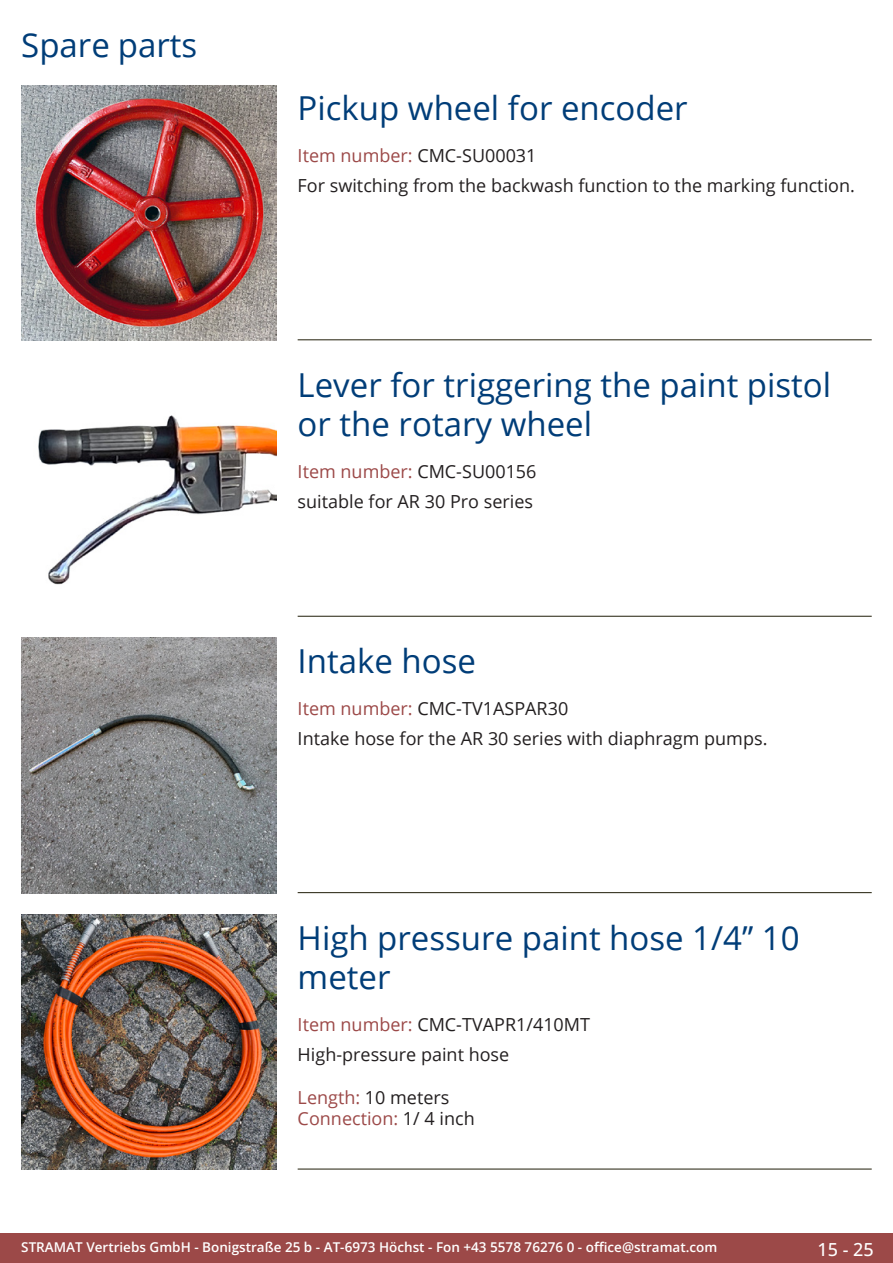
<style>
.page{position:relative;width:893px;height:1263px;background:#fff}
.page>*{position:absolute;margin:0;border:0;box-sizing:border-box;transform-origin:0 0}
.Produkttitel{font:33px/39.6px "Open Sans";color:#003d78}
.RastTitel{font:33px "Open Sans";color:#003d78}
.Beschreibung_Text{font:18px "Open Sans";color:#231f20}
.TechDaten_Überschrif{font:18px "Open Sans";color:#231f20}
.TechDaten_Überschrif-2{font:18px "Open Sans";color:#9c4948}
.Beschreibung_Text-2{font:18px/21.6px "Open Sans";color:#9c4948}
.t1{font:500 18px "Open Sans";color:#fff}
.t2{font:600 13.5px "Open Sans";color:#fff}
.s1{color:#231f20}
.s2{color:#9c4948}
</style>
<div class="page">
<div style="left:0;top:1233px;width:893px;height:30px;background:#9c4948"></div>
<hr style="left:298px;top:340px;width:574px;height:1px;background:#201d08">
<hr style="left:298px;top:616px;width:574px;height:1px;background:#201d08">
<hr style="left:298px;top:892px;width:574px;height:1px;background:#201d08">
<hr style="left:298px;top:1169px;width:574px;height:1px;background:#201d08">
<img style="left:21px;top:85px;width:255px;height:255px">
<img style="left:38px;top:415px;width:238px;height:170px">
<img style="left:21px;top:638px;width:255px;height:255px">
<img style="left:21px;top:914px;width:255px;height:255px">
<p class="RastTitel" style="left:21px;top:22px;width:178px">Spare parts</p>
<p class="Produkttitel" style="left:298px;top:88px;width:391px">Pickup wheel for encoder</p>
<p class="TechDaten_Überschrif-2" style="left:298px;top:143px;width:240px">Item number: <span class="s1">CMC-SU00031</span></p>
<p class="Beschreibung_Text" style="left:298px;top:173px;width:559px">For switching from the backwash function to the marking function.</p>
<p class="Produkttitel" style="left:298px;top:364px;width:535px">Lever for triggering the paint pistol or the rotary wheel</p>
<p class="TechDaten_Überschrif-2" style="left:298px;top:459px;width:240px">Item number: <span class="s1">CMC-SU00156</span></p>
<p class="Beschreibung_Text" style="left:298px;top:489px;width:237px">suitable for AR 30 Pro series</p>
<p class="Produkttitel" style="left:298px;top:640px;width:180px">Intake hose</p>
<p class="TechDaten_Überschrif" style="left:298px;top:696px;width:272px"><span class="s2">Item number:</span> CMC-TV1ASPAR30</p>
<p class="Beschreibung_Text" style="left:298px;top:726px;width:471px">Intake hose for the AR 30 series with diaphragm pumps.</p>
<p class="Produkttitel" style="left:298px;top:917px;width:503px">High pressure paint hose 1/4’’ 10 meter</p>
<p class="TechDaten_Überschrif" style="left:298px;top:1012px;width:294px"><span class="s2">Item number:</span> CMC-TVAPR1/410MT</p>
<p class="Beschreibung_Text" style="left:298px;top:1042px;width:213px">High-pressure paint hose</p>
<p class="Beschreibung_Text-2" style="left:298px;top:1086px;width:179px">Length: <span class="s1">10 meters<br></span>Connection: <span class="s1">1/ 4 inch</span></p>
<p class="t2" style="left:21px;top:1238px;width:698px">STRAMAT Vertriebs GmbH - Bonigstraße 25 b - AT-6973 Höchst - Fon +43 5578 76276 0 - office@stramat.com</p>
<p class="t1" style="left:817px;top:1237px;width:58px">15 - 25</p>
</div>
